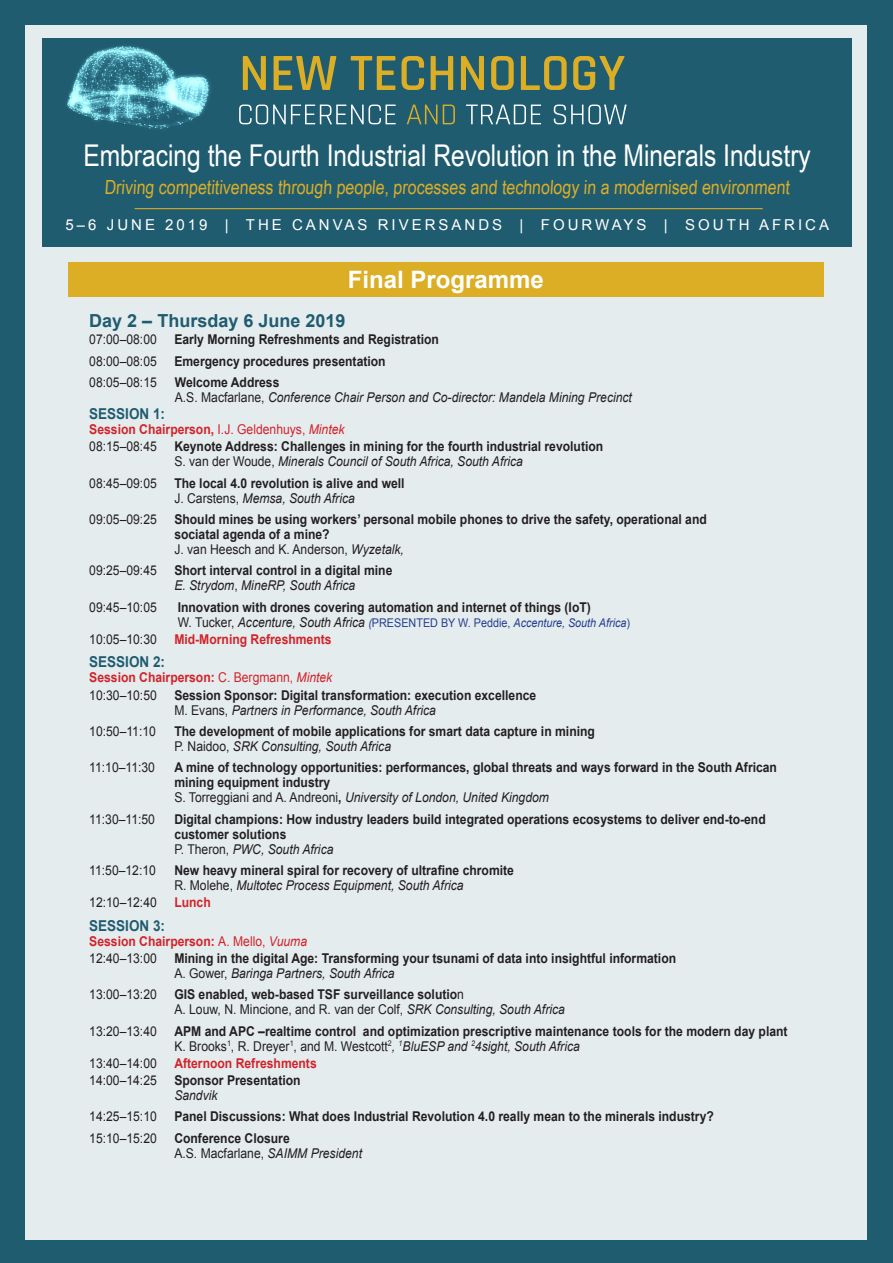
<style>
.page{position:relative;width:893px;height:1263px;background:#205c70}
.page>*{position:absolute;margin:0;border:0;box-sizing:border-box;transform-origin:0 0}
.t1{font:30px "Arial Narrow";color:#fff}
.t2{font:700 24px "Arial";color:#fff}
.t3{font:19.5px "Arial Narrow";color:#dcae26}
.t4{font:700 18px "Arial";color:#205c70}
.t5{font:15px "Arial";letter-spacing:.2em;color:#fff}
.t6{font:700 15px "Arial";color:#205c70;scale:.9 1}
.t7{font:700 13.5px/15px "Arial";color:#231f20;scale:.9 1}
.t8{font:13.5px "Arial";color:#231f20;scale:.9 1}
.t9{font:700 13.5px "Arial";color:#d1232a;scale:.9 1}
.t10{font:italic 13.5px/15px "Arial";color:#231f20;scale:.9 1}
.t11{font:italic 12px "Arial";color:#253f8e;scale:.9 1}
.s1{font-weight:700;font-style:normal}
.s2{font-style:normal}
.s3{font-weight:400}
.s4{font-weight:400;font-style:italic}
.s5{font-style:normal;font-size:13.5px;color:#231f20}
.s6{font-size:13.5px;color:#231f20}
</style>
<div class="page">
<div style="left:26px;top:26px;width:841px;height:1214px;background:#e5ecee"></div>
<div style="left:42px;top:38px;width:810px;height:209px;background:#205c70"></div>
<svg style="left:466px;top:105px;width:161px;height:19px"></svg>
<svg style="left:407px;top:105px;width:48px;height:19px"></svg>
<svg style="left:239px;top:105px;width:157px;height:19px"></svg>
<svg style="left:243px;top:56px;width:382px;height:34px"></svg>
<hr style="left:135px;top:208px;width:628px;height:1px;background:#dcae26">
<img style="left:66px;top:45px;width:145px;height:84px">
<div style="left:68px;top:262px;width:755px;height:34px;background:#dcae26"></div>
<p class="t1" style="left:83px;top:134px;width:729px">Embracing the Fourth Industrial Revolution in the Minerals Industry</p>
<p class="t3" style="left:104px;top:173px;width:689px">Driving competitiveness through people, processes and technology in a modernised environment</p>
<p class="t5" style="left:66px;top:215px;width:765px">5–6 JUNE 2019 | THE CANVAS RIVERSANDS | FOURWAYS | SOUTH AFRICA</p>
<p class="t2" style="left:348px;top:263px;width:198px">Final Programme</p>
<p class="t4" style="left:89px;top:309px;width:258px">Day 2 – Thursday 6 June 2019</p>
<p class="t8" style="left:89px;top:331px;width:77px">07:00–08:00</p>
<p class="t7" style="left:174px;top:332px;width:296px">Early Morning Refreshments and Registration</p>
<p class="t8" style="left:89px;top:352px;width:77px">08:00–08:05</p>
<p class="t7" style="left:174px;top:354px;width:236px">Emergency procedures presentation</p>
<p class="t8" style="left:89px;top:373px;width:77px">08:05–08:15</p>
<p class="t10" style="left:175px;top:375px;width:509px"><span class="s1">Welcome Address<br></span><span class="s2">A.S. Macfarlane,</span> Conference Chair Person and Co-director: Mandela Mining Precinct</p>
<p class="t6" style="left:89px;top:404px;width:86px">SESSION 1:</p>
<p class="t9" style="left:89px;top:420px;width:285px">Session Chairperson, <span class="s3">I.J. Geldenhuys,</span> <span class="s4">Mintek</span></p>
<p class="t8" style="left:89px;top:438px;width:77px">08:15–08:45</p>
<p class="t7" style="left:174px;top:439px;width:478px">Keynote Address: Challenges in mining for the fourth industrial revolution<br><span class="s3">S. van der Woude,</span> <span class="s4">Minerals Council of South Africa, South Africa</span></p>
<p class="t8" style="left:89px;top:474px;width:77px">08:45–09:05</p>
<p class="t7" style="left:174px;top:476px;width:257px">The local 4.0 revolution is alive and well<br><span class="s3">J. Carstens,</span> <span class="s4">Memsa, South Africa</span></p>
<p class="t8" style="left:89px;top:510px;width:77px">09:05–09:25</p>
<p class="t7" style="left:174px;top:512px;width:593px">Should mines be using workers’ personal mobile phones to drive the safety, operational and sociatal agenda of a mine?<br><span class="s3">J. van Heesch and K. Anderson,</span> <span class="s4">Wyzetalk,</span></p>
<p class="t8" style="left:89px;top:562px;width:77px">09:25–09:45</p>
<p class="t7" style="left:174px;top:563px;width:244px">Short interval control in a digital mine<br><span class="s4">E. Strydom</span><span class="s3">,</span> <span class="s4">MineRP, South Africa</span></p>
<p class="t8" style="left:89px;top:598px;width:77px">09:45–10:05</p>
<p class="t7" style="left:178px;top:600px;width:461px">Innovation with drones covering automation and internet of things (IoT)</p>
<p class="t11" style="left:178px;top:615px;width:504px"><span class="s5">W. Tucker,</span> <span class="s6">Accenture, South Africa</span> (<span class="s2">PRESENTED BY W. Peddie,</span> Accenture, South Africa<span class="s2">)</span></p>
<p class="t8" style="left:89px;top:630px;width:77px">10:05–10:30</p>
<p class="t9" style="left:174px;top:630px;width:176px">Mid-Morning Refreshments</p>
<p class="t6" style="left:89px;top:652px;width:86px">SESSION 2:</p>
<p class="t9" style="left:89px;top:669px;width:272px">Session Chairperson: <span class="s3">C. Bergmann,</span> <span class="s4">Mintek</span></p>
<p class="t8" style="left:89px;top:686px;width:77px">10:30–10:50</p>
<p class="t7" style="left:174px;top:688px;width:404px">Session Sponsor: Digital transformation: execution excellence<br><span class="s3">M. Evans,</span> <span class="s4">Partners in Performance, South Africa</span></p>
<p class="t8" style="left:89px;top:722px;width:76px">10:50–11:10</p>
<p class="t7" style="left:174px;top:724px;width:469px">The development of mobile applications for smart data capture in mining<br><span class="s3">P. Naidoo,</span> <span class="s4">SRK Consulting, South Africa</span></p>
<p class="t8" style="left:89px;top:759px;width:75px">11:10–11:30</p>
<p class="t7" style="left:174px;top:760px;width:671px">A mine of technology opportunities: performances, global threats and ways forward in the South African mining equipment industry<br><span class="s3">S. Torreggiani and A. Andreoni</span>, <span class="s4">University of London, United Kingdom</span></p>
<p class="t8" style="left:89px;top:810px;width:75px">11:30–11:50</p>
<p class="t7" style="left:174px;top:812px;width:659px">Digital champions: How industry leaders build integrated operations ecosystems to deliver end-to-end customer solutions<br><span class="s3">P. Theron,</span> <span class="s4">PWC, South Africa</span></p>
<p class="t8" style="left:89px;top:861px;width:76px">11:50–12:10</p>
<p class="t7" style="left:174px;top:863px;width:379px">New heavy mineral spiral for recovery of ultrafine chromite<br><span class="s3">R. Molehe,</span> <span class="s4">Multotec Process Equipment, South Africa</span></p>
<p class="t8" style="left:89px;top:893px;width:77px">12:10–12:40</p>
<p class="t9" style="left:174px;top:893px;width:42px">Lunch</p>
<p class="t6" style="left:89px;top:915px;width:86px">SESSION 3:</p>
<p class="t9" style="left:89px;top:932px;width:244px">Session Chairperson: <span class="s3">A. Mello,</span> <span class="s4">Vuuma</span></p>
<p class="t8" style="left:89px;top:949px;width:77px">12:40–13:00</p>
<p class="t7" style="left:174px;top:951px;width:559px">Mining in the digital Age: Transforming your tsunami of data into insightful information<br><span class="s3">A. Gower,</span> <span class="s4">Baringa Partners, South Africa</span></p>
<p class="t8" style="left:89px;top:985px;width:77px">13:00–13:20</p>
<p class="t7" style="left:174px;top:987px;width:435px">GIS enabled, web-based TSF surveillance solutio<span class="s3">n<br>A. Louw, N. Mincione, and R. van der Colf,</span> <span class="s4">SRK Consulting, South Africa</span></p>
<p class="t8" style="left:89px;top:1022px;width:77px">13:20–13:40</p>
<p class="t7" style="left:174px;top:1024px;width:683px">APM and APC –realtime control and optimization prescriptive maintenance tools for the modern day plant<br><span class="s3">K. Brooks</span><sup>1</sup><span class="s3">, R. Dreyer</span><sup>1</sup><span class="s3">, and M. Westcott</span><sup>2</sup><span class="s4">,</span> <sup>1</sup><span class="s4">BluESP and</span> <sup>2</sup><span class="s4">4sight, South Africa</span></p>
<p class="t8" style="left:89px;top:1054px;width:77px">13:40–14:00</p>
<p class="t9" style="left:174px;top:1054px;width:160px">Afternoon Refreshments</p>
<p class="t8" style="left:89px;top:1071px;width:77px">14:00–14:25</p>
<p class="t7" style="left:174px;top:1073px;width:142px">Sponsor Presentation<br><span class="s4">Sandvik</span></p>
<p class="t8" style="left:89px;top:1108px;width:77px">14:25–15:10</p>
<p class="t7" style="left:174px;top:1109px;width:601px">Panel Discussions: What does Industrial Revolution 4.0 really mean to the minerals industry?</p>
<p class="t8" style="left:89px;top:1129px;width:77px">15:10–15:20</p>
<p class="t7" style="left:174px;top:1131px;width:210px">Conference Closure<br><span class="s3">A.S. Macfarlane,</span> <span class="s4">SAIMM President</span></p>
</div>
